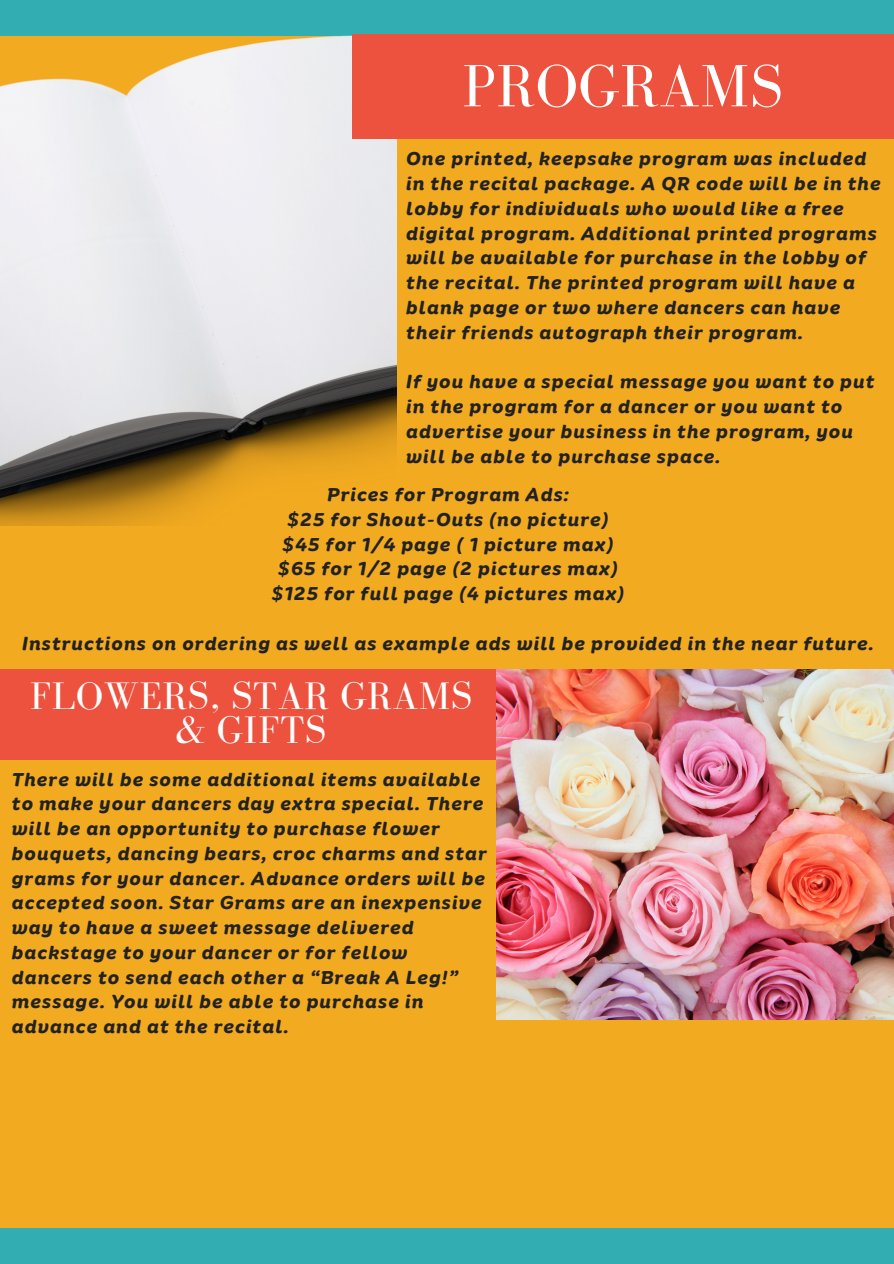
<style>
.page{position:relative;width:894px;height:1264px;background:#fff}
.page>*{position:absolute;margin:0;border:0;box-sizing:border-box;transform-origin:0 0}
.t1{font:61.2px "Bodoni FLF";letter-spacing:.01em;color:#fff}
.t2{font:39.45px/34.8px "Bodoni FLF";letter-spacing:.01em;color:#fff;text-align:center}
.t3{font:italic 700 18px/24.8px "Binate Display";letter-spacing:.06em;color:#222}
</style>
<div class="page">
<div style="left:0;top:12px;width:893px;height:1239px;background:#f2aa21"></div>
<div style="left:0;top:1228px;width:893px;height:35px;background:#32aeb3"></div>
<div style="left:0;top:0;width:893px;height:36px;background:#32aeb3"></div>
<img style="left:0;top:35px;width:396px;height:490px">
<div style="left:0;top:669px;width:505px;height:90px;background:#ed523e"></div>
<img style="left:496px;top:669px;width:397px;height:350px">
<div style="left:351px;top:35px;width:542px;height:104px;background:#ed523e"></div>
<p class="t1" style="left:462px;top:53px;width:322px">PROGRAMS</p>
<h1 class="t3" style="left:406px;top:144px;width:476px">One printed, keepsake program was included in the recital package. A QR code will be in the lobby for individuals who would like a free digital program. Additional printed programs will be available for purchase in the lobby of the recital. The printed program will have a blank page or two where dancers can have their friends autograph their program.</h1>
<p class="t3" style="left:406px;top:367px;width:469px">If you have a special message you want to put in the program for a dancer or you want to advertise your business in the program, you will be able to purchase space.</p>
<p class="t3" style="left:327px;top:480px;width:243px">Prices for Program Ads:</p>
<p class="t3" style="left:287px;top:504px;width:322px">$25 for Shout-Outs (no picture)</p>
<p class="t3" style="left:282px;top:529px;width:332px">$45 for 1/4 page ( 1 picture max)</p>
<p class="t3" style="left:278px;top:554px;width:341px">$65 for 1/2 page (2 pictures max)</p>
<p class="t3" style="left:271px;top:579px;width:354px">$125 for full page (4 pictures max)</p>
<p class="t3" style="left:22px;top:628px;width:853px">Instructions on ordering as well as example ads will be provided in the near future.</p>
<p class="t2" style="left:30px;top:678px;width:443px">FLOWERS, STAR GRAMS &amp; GIFTS</p>
<p class="t3" style="left:12px;top:764px;width:476px">There will be some additional items available to make your dancers day extra special. There will be an opportunity to purchase flower bouquets, dancing bears, croc charms and star grams for your dancer. Advance orders will be accepted soon. Star Grams are an inexpensive way to have a sweet message delivered backstage to your dancer or for fellow dancers to send each other a “Break A Leg!” message. You will be able to purchase in advance and at the recital.</p>
</div>
